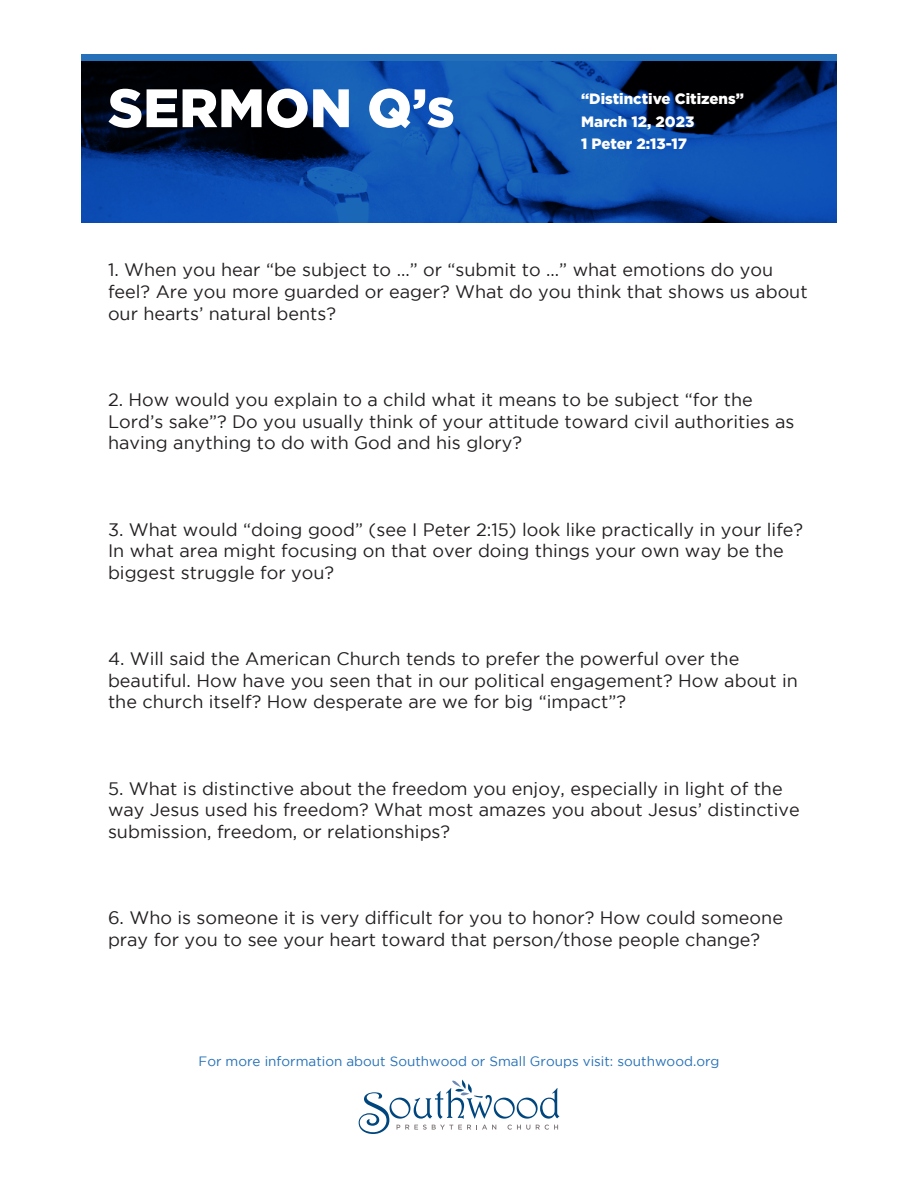
<style>
.page{position:relative;width:918px;height:1188px;background:#fff}
.page>*{position:absolute;margin:0;border:0;box-sizing:border-box;transform-origin:0 0}
.t1{font:900 54px "Gotham";color:#fff}
.t2{font:18px/21.6px "Gotham";color:#231f20}
.t3{font:900 15px "Gotham";color:#fff}
.t4{font:13.5px "Gotham";color:#2570b8}
</style>
<div class="page">
<svg style="left:359px;top:1080px;width:200px;height:54px"></svg>
<svg style="left:81px;top:61px;width:756px;height:162px;background:#0b3d85"></svg>
<div style="left:81px;top:54px;width:756px;height:7px;background:#2570b8"></div>
<p class="t1" style="left:108px;top:77px;width:348px">SERMON Q’s</p>
<p class="t3" style="left:581px;top:90px;width:164px">“Distinctive Citizens”</p>
<p class="t3" style="left:581px;top:113px;width:115px">March 12, 2023</p>
<p class="t3" style="left:581px;top:135px;width:107px">1 Peter 2:13-17</p>
<p class="t2" style="left:108px;top:259px;width:701px">1. When you hear “be subject to …” or “submit to …” what emotions do you feel? Are you more guarded or eager? What do you think that shows us about our hearts’ natural bents?</p>
<p class="t2" style="left:108px;top:389px;width:688px">2. How would you explain to a child what it means to be subject “for the<br>Lord’s sake”? Do you usually think of your attitude toward civil authorities as having anything to do with God and his glory?</p>
<p class="t2" style="left:108px;top:518px;width:697px">3. What would “doing good” (see I Peter 2:15) look like practically in your life?<br>In what area might focusing on that over doing things your own way be the biggest struggle for you?</p>
<p class="t2" style="left:108px;top:648px;width:691px">4. Will said the American Church tends to prefer the powerful over the beautiful. How have you seen that in our political engagement? How about in the church itself? How desperate are we for big “impact”?</p>
<p class="t2" style="left:108px;top:777px;width:693px">5. What is distinctive about the freedom you enjoy, especially in light of the way Jesus used his freedom? What most amazes you about Jesus’ distinctive submission, freedom, or relationships?</p>
<p class="t2" style="left:108px;top:907px;width:676px">6. Who is someone it is very difficult for you to honor? How could someone pray for you to see your heart toward that person/those people change?</p>
<p class="t4" style="left:199px;top:1054px;width:522px">For more information about Southwood or Small Groups visit: southwood.org</p>
</div>
